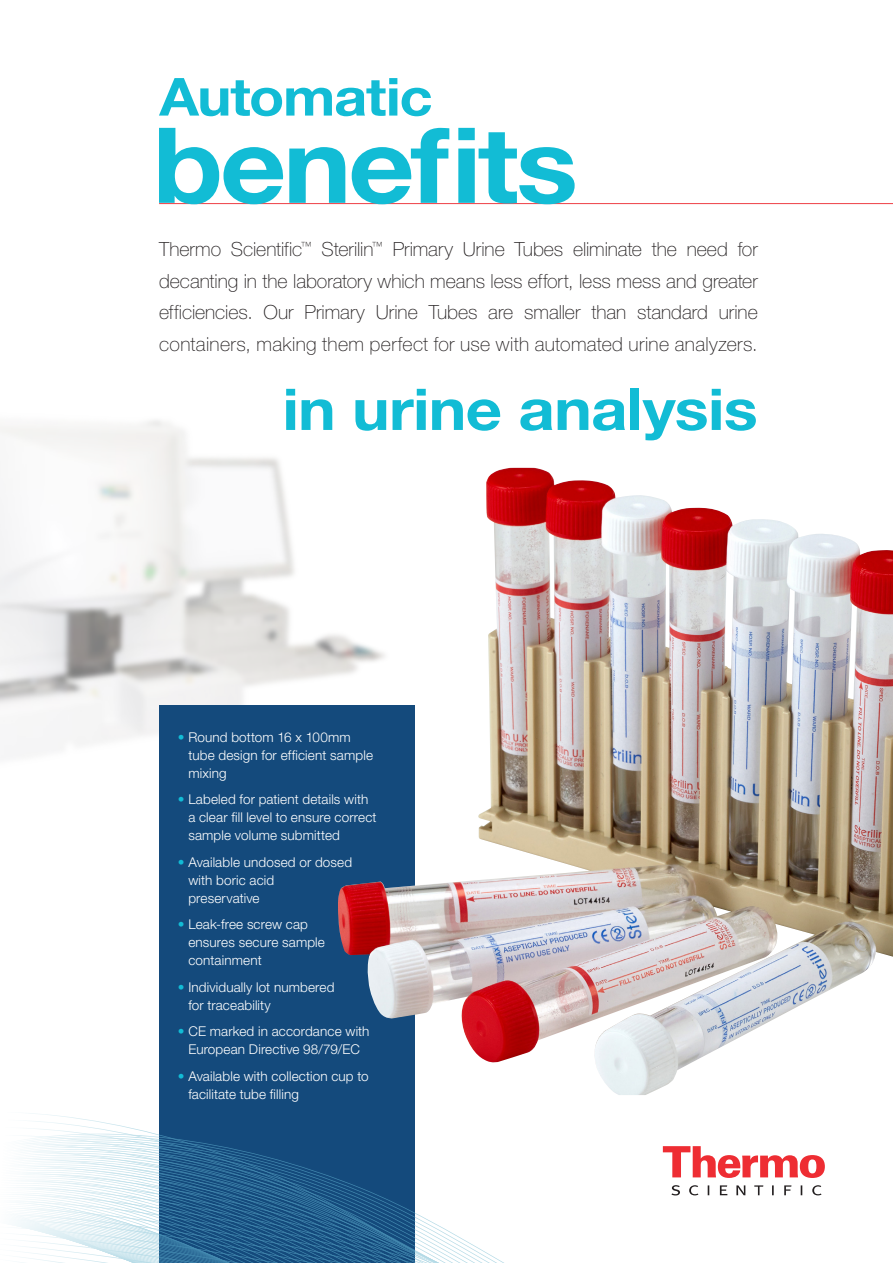
<style>
.page{position:relative;width:893px;height:1263px;background:#fff}
.page>*{position:absolute;margin:0;border:0;box-sizing:border-box;transform-origin:0 0}
.t1{font:700 105px "Helvetica Neue LT Std";letter-spacing:-.03em;color:#12bcd5;scale:1.1 1}
.t2{font:700 57.6px "Helvetica Neue LT Std";letter-spacing:-.01em;color:#12bcd5;scale:1.1 1}
.t3{font:700 52.5px "Helvetica Neue LT Std";letter-spacing:-.02em;color:#12bcd5;scale:1.1 1}
.Question{font:100 19.5px/31.5px "Helvetica Neue LT Std";letter-spacing:.02em;color:#231f20;text-align:justify}
.Question-2{font:300 13.5px/18px "Helvetica Neue LT Std";letter-spacing:.01em;color:#fff}
.s1{color:#12bcd5}
</style>
<div class="page">
<svg style="left:663px;top:1146px;width:162px;height:32px"></svg>
<svg style="left:671px;top:1185px;width:150px;height:10px"></svg>
<img style="left:0;top:420px;width:337px;height:328px">
<hr style="left:159px;top:203px;width:734px;height:1px;background:#ee3f46">
<div style="left:159px;top:706px;width:256px;height:557px;background:#144a7c"></div>
<img style="left:337px;top:468px;width:556px;height:627px">
<svg style="left:15px;top:1130px;width:489px;height:133px"></svg>
<p class="t3" style="left:159px;top:64px;width:250px">Automatic</p>
<p class="t1" style="left:153px;top:100px;width:388px">benefits</p>
<p class="Question" style="left:159px;top:234px;width:600px">Thermo Scientific<sup>™</sup> Sterilin<sup>™</sup> Primary Urine Tubes eliminate the need for decanting in the laboratory which means less effort, less mess and greater efficiencies. Our Primary Urine Tubes are smaller than standard urine containers, making them perfect for use with automated urine analyzers.</p>
<p class="t2" style="left:282px;top:374px;width:433px">in urine analysis</p>
<p class="Question-2" style="left:188px;top:728px;width:186px;text-indent:-11px"><span class="s1">•</span> Round bottom 16 x 100mm tube design for efficient sample mixing</p>
<p class="Question-2" style="left:188px;top:790px;width:190px;text-indent:-11px"><span class="s1">•</span> Labeled for patient details with a clear fill level to ensure correct sample volume submitted</p>
<p class="Question-2" style="left:188px;top:853px;width:165px;text-indent:-11px"><span class="s1">•</span> Available undosed or dosed with boric acid<br>preservative</p>
<p class="Question-2" style="left:188px;top:915px;width:138px;text-indent:-11px"><span class="s1">•</span> Leak-free screw cap ensures secure sample containment</p>
<p class="Question-2" style="left:188px;top:978px;width:148px;text-indent:-11px"><span class="s1">•</span> Individually lot numbered for traceability</p>
<p class="Question-2" style="left:178px;top:1022px;width:193px;text-align:center"><span class="s1">•</span> CE marked in accordance with<br>European Directive 98/79/EC</p>
<p class="Question-2" style="left:188px;top:1067px;width:182px;text-indent:-11px"><span class="s1">•</span> Available with collection cup to facilitate tube filling</p>
</div>
